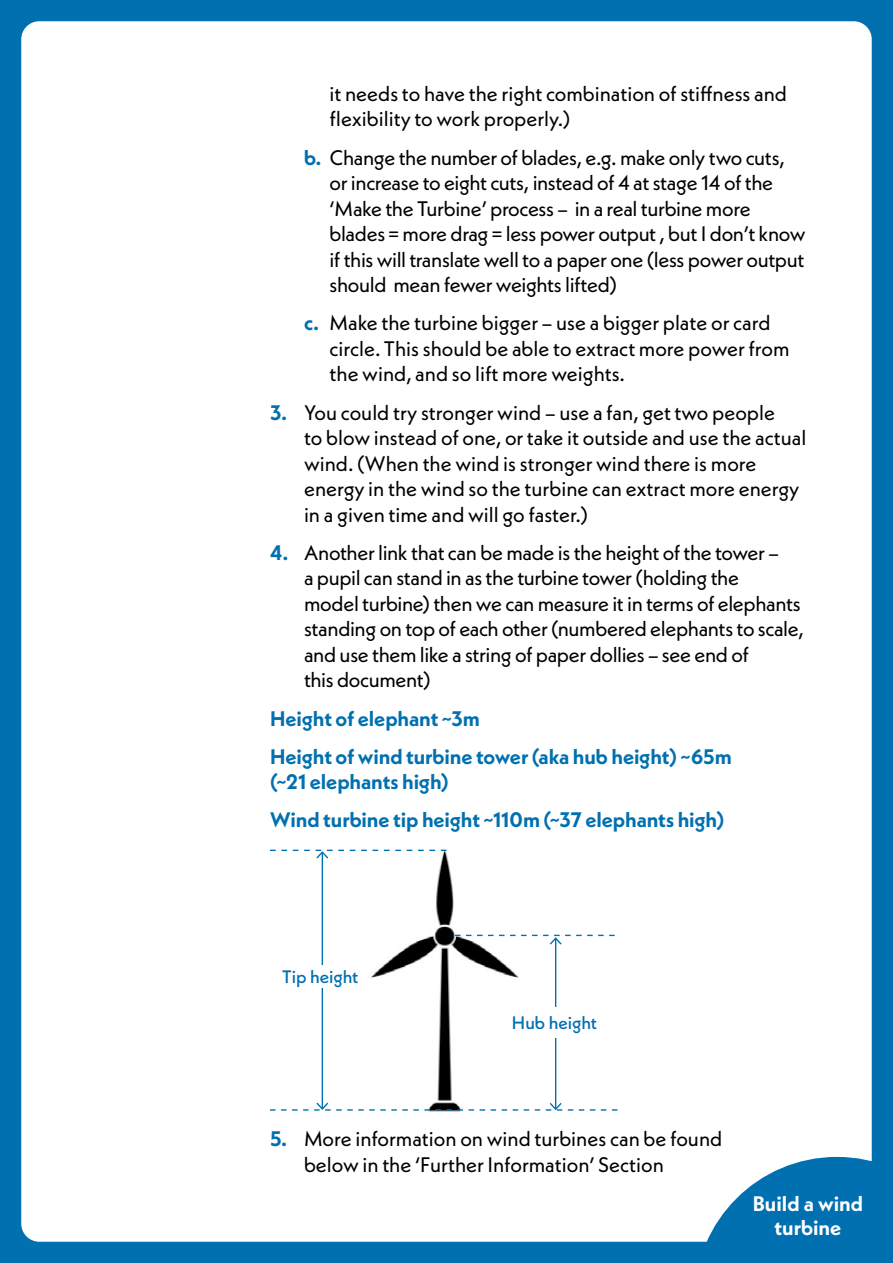
<style>
.page{position:relative;width:893px;height:1263px;background:#0070b0}
.page>*{position:absolute;margin:0;border:0;box-sizing:border-box;transform-origin:0 0}
.t1{font:21px/25.5px "Neue Kabel";letter-spacing:-.01em;color:#000}
.t2{font:700 21px/38.2px "Neue Kabel";letter-spacing:-.005em;color:#0070b0}
.t3{font:700 21px/24px "Neue Kabel";color:#fff;text-align:center}
.t4{font:500 18px "Neue Kabel";letter-spacing:-.01em;color:#0070b0}
.s1{font-weight:700;color:#0070b0}
</style>
<div class="page">
<div style="left:21px;top:21px;width:851px;height:1221px;background:#fff;border-radius:18px"></div>
<img style="left:343px;top:849px;width:239px;height:263px">
<hr style="left:322px;top:852px;width:1px;height:257px;background:#0070b0">
<svg style="left:270px;top:850px;width:176px;height:10px"></svg>
<hr style="left:555px;top:938px;width:1px;height:171px;background:#0070b0">
<svg style="left:270px;top:1101px;width:347px;height:10px"></svg>
<svg style="left:455px;top:935px;width:160px;height:11px"></svg>
<div style="left:503px;top:1007px;width:105px;height:31px;background:#fff"></div>
<div style="left:278px;top:965px;width:85px;height:22px;background:#fff"></div>
<svg style="left:695px;top:1157px;width:177px;height:85px"></svg>
<p class="t1" style="left:330px;top:80px;width:459px">it needs to have the right combination of stiffness and flexibility to work properly.)</p>
<p class="t1" style="left:330px;top:144px;width:478px;text-indent:-26px"><span class="s1">b.</span> Change the number of blades, e.g. make only two cuts, or increase to eight cuts, instead of 4 at stage 14 of the ‘Make the Turbine’ process – in a real turbine more blades = more drag = less power output , but I don’t know if this will translate well to a paper one (less power output should mean fewer weights lifted)</p>
<p class="t1" style="left:330px;top:310px;width:461px;text-indent:-26px"><span class="s1">c.</span> Make the turbine bigger – use a bigger plate or card circle. This should be able to extract more power from the wind, and so lift more weights.</p>
<p class="t1" style="left:304px;top:399px;width:504px;text-indent:-34px"><span class="s1">3.</span> You could try stronger wind – use a fan, get two people<br>to blow instead of one, or take it outside and use the actual wind. (When the wind is stronger wind there is more energy in the wind so the turbine can extract more energy in a given time and will go faster.)</p>
<p class="t1" style="left:304px;top:539px;width:501px;text-indent:-34px"><span class="s1">4.</span> Another link that can be made is the height of the tower –<br>a pupil can stand in as the turbine tower (holding the<br>model turbine) then we can measure it in terms of elephants standing on top of each other (numbered elephants to scale, and use them like a string of paper dollies – see end of<br>this document)</p>
<p class="t2" style="left:270px;top:699px;width:463px">Height of elephant ~3m<br>Height of wind turbine tower (aka hub height) ~65m</p>
<p class="t2" style="left:270px;top:762px;width:456px">(~21 elephants high)<br>Wind turbine tip height ~110m (~37 elephants high)</p>
<p class="t4" style="left:282px;top:965px;width:78px">Tip height</p>
<p class="t4" style="left:512px;top:1012px;width:87px">Hub height</p>
<p class="t1" style="left:304px;top:1126px;width:420px;text-indent:-34px"><span class="s1">5.</span> More information on wind turbines can be found below in the ‘Further Information’ Section</p>
<p class="t3" style="left:753px;top:1191px;width:112px">Build a wind turbine</p>
</div>
